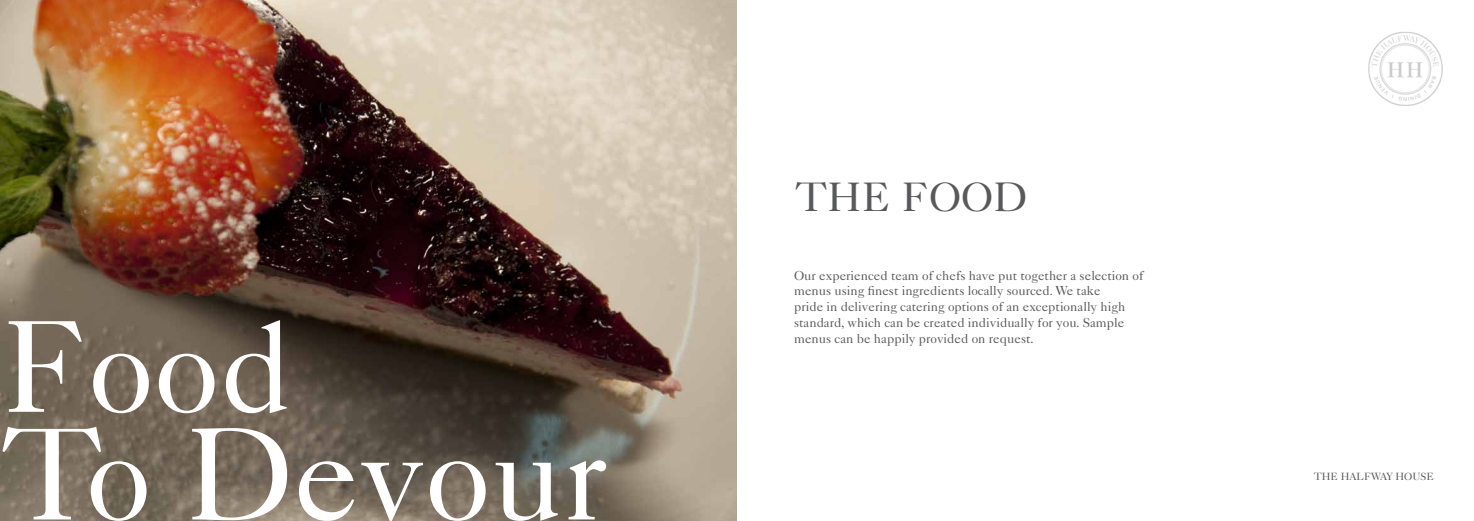
<style>
.page{position:relative;width:1474px;height:521px;background:#fff}
.page>*{position:absolute;margin:0;border:0;box-sizing:border-box;transform-origin:0 0}
.t1{font:131.25px/107.6px "Caslon 540 LT Std";color:#fff}
.t2{font:41.12px "Caslon 540 LT Std";color:#58595b}
.t3{font:13.12px/15.8px "Caslon 540 LT Std";color:#58595b}
.t4{font:10.5px "Caslon 540 LT Std";color:#58595b}
</style>
<div class="page">
<img style="left:1368px;top:32px;width:75px;height:74px">
<img style="left:0;top:0;width:737px;height:521px">
<h1 class="t1" style="left:1px;top:312px;width:608px">Food<br>To Devour</h1>
<h2 class="t2" style="left:795px;top:172px;width:233px">THE FOOD</h2>
<p class="t3" style="left:794px;top:267px;width:351px">Our experienced team of chefs have put together a selection of menus using finest ingredients locally sourced. We take<br>pride in delivering catering options of an exceptionally high standard, which can be created individually for you. Sample menus can be happily provided on request.</p>
<p class="t4" style="left:1313px;top:470px;width:122px">THE HALFWAY HOUSE</p>
</div>
